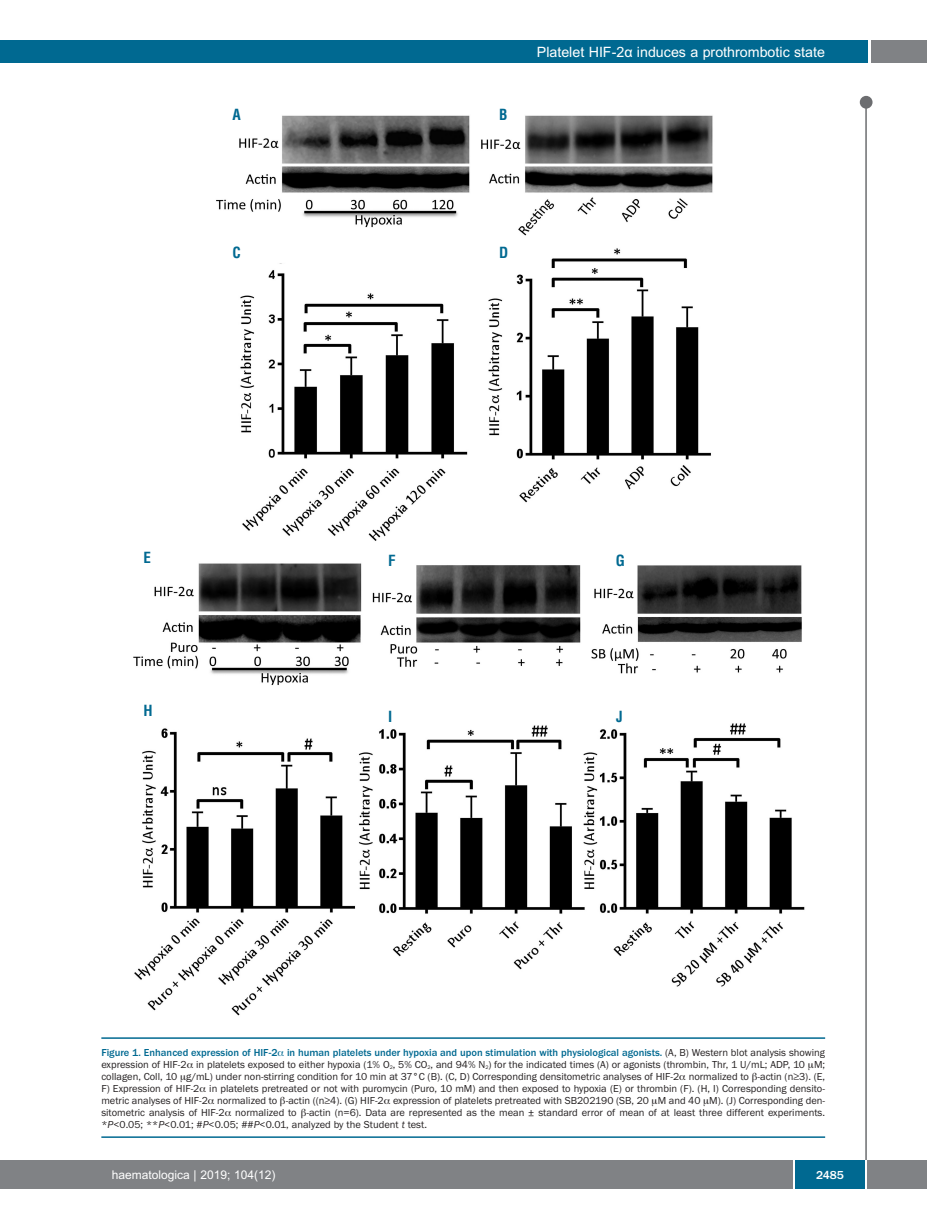
<style>
.page{position:relative;width:927px;height:1225px;background:#fff}
.page>*{position:absolute;margin:0;border:0;box-sizing:border-box;transform-origin:0 0}
.t1{font:700 condensed 15px "Helvetica";color:#006991}
.t2{font:14.25px "Arial";color:#fff}
.t3{font:12px "Arial";color:#fff}
.t4{font:500 12px "Franklin Gothic";color:#fff}
.t5{font:10.5px/12px "Franklin Gothic";color:#231f20;text-align:justify}
.s1{font-weight:500;color:#006991}
.s2{font-style:italic}
</style>
<div class="page">
<div style="left:860px;top:96px;width:12px;height:13px;background:#6c6d70;border-radius:50%"></div>
<hr style="left:865px;top:98px;width:2px;height:1062px;background:#6c6d70">
<div style="left:871px;top:40px;width:56px;height:22px;background:#808285"></div>
<div style="left:18px;top:40px;width:849px;height:22px;background:#006991"></div>
<div style="left:17px;top:1160px;width:910px;height:28px;background:#808285"></div>
<div style="left:795px;top:1160px;width:70px;height:28px;background:#006991"></div>
<hr style="left:793px;top:1160px;width:2px;height:28px;background:#fff">
<hr style="left:865px;top:1160px;width:2px;height:28px;background:#fff">
<div style="left:0;top:40px;width:19px;height:22px;background:#006991"></div>
<div style="left:0;top:1160px;width:18px;height:28px;background:#808285"></div>
<img style="left:133px;top:115px;width:672px;height:901px">
<hr style="left:101px;top:1037px;width:724px;height:1px;background:#006991">
<hr style="left:101px;top:1136px;width:724px;height:1px;background:#006991">
<h1 class="t1" style="left:232px;top:106px;width:10px">A</h1>
<h1 class="t1" style="left:499px;top:106px;width:10px">B</h1>
<h2 class="t2" style="left:537px;top:44px;width:290px">Platelet HIF-2α induces a prothrombotic state</h2>
<h1 class="t1" style="left:232px;top:244px;width:10px">C</h1>
<h1 class="t1" style="left:499px;top:244px;width:11px">D</h1>
<h1 class="t1" style="left:144px;top:549px;width:9px">E</h1>
<h1 class="t1" style="left:388px;top:552px;width:9px">F</h1>
<h1 class="t1" style="left:616px;top:552px;width:11px">G</h1>
<h1 class="t1" style="left:144px;top:702px;width:11px">H</h1>
<h1 class="t1" style="left:388px;top:708px;width:6px">I</h1>
<h1 class="t1" style="left:616px;top:708px;width:8px">J</h1>
<p class="t5" style="left:101px;top:1046px;width:725px"><span class="s1">Figure 1. Enhanced expression of HIF-2 in human platelets under hypoxia and upon stimulation with physiological agonists.</span> (A, B) Western blot analysis showing expression of HIF-2 in platelets exposed to either hypoxia (1% O<sub>2</sub>, 5% CO<sub>2</sub>, and 94% N<sub>2</sub>) for the indicated times (A) or agonists (thrombin, Thr, 1 U/mL; ADP, 10 M; collagen, Coll, 10 g/mL) under non-stirring condition for 10 min at 37°C (B). (C, D) Corresponding densitometric analyses of HIF-2 normalized to -actin (n≥3). (E, F) Expression of HIF-2 in platelets pretreated or not with puromycin (Puro, 10 mM) and then exposed to hypoxia (E) or thrombin (F). (H, I) Corresponding densito&shy;metric analyses of HIF-2 normalized to -actin ((n≥4). (G) HIF-2 expression of platelets pretreated with SB202190 (SB, 20 M and 40 M). (J) Corresponding den&shy;sitometric analysis of HIF-2 normalized to -actin (n=6). Data are represented as the mean ± standard error of mean of at least three different experiments. *<span class="s2">P</span>&lt;0.05; **<span class="s2">P</span>&lt;0.01; #<span class="s2">P</span>&lt;0.05; ##<span class="s2">P</span>&lt;0.01, analyzed by the Student <span class="s2">t</span> test.</p>
<p class="t3" style="left:112px;top:1167px;width:165px">haematologica | 2019; 104(12)</p>
<p class="t4" style="left:816px;top:1167px;width:29px">2485</p>
</div>
